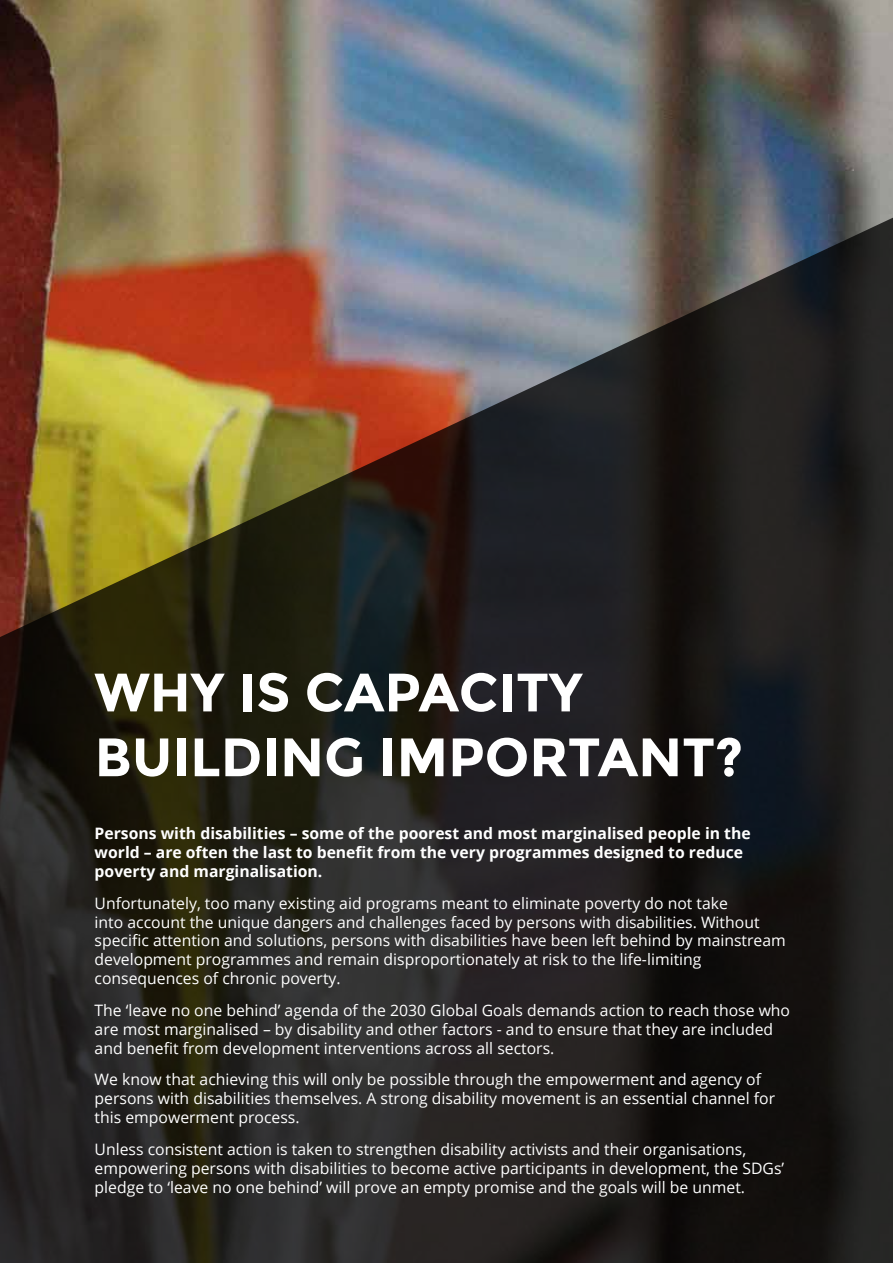
<style>
.page{position:relative;width:893px;height:1263px;background:#fff}
.page>*{position:absolute;margin:0;border:0;box-sizing:border-box;transform-origin:0 0}
.t1{font:700 54px/64.8px "Montserrat";color:#fff}
.t2{font:15.75px/18.9px "Open Sans";color:#fff}
.t3{font:700 15.75px/18.9px "Open Sans";color:#fff}
</style>
<div class="page">
<img style="left:0;top:0;width:893px;height:183px">
<img style="left:0;top:183px;width:893px;height:1080px">
<h1 class="t1" style="left:95px;top:660px;width:650px">WHY IS CAPACITY<br>BUILDING IMPORTANT?</h1>
<p class="t3" style="left:95px;top:823px;width:658px">Persons with disabilities – some of the poorest and most marginalised people in the world – are often the last to benefit from the very programmes designed to reduce poverty and marginalisation.</p>
<p class="t2" style="left:95px;top:893px;width:693px">Unfortunately, too many existing aid programs meant to eliminate poverty do not take<br>into account the unique dangers and challenges faced by persons with disabilities. Without specific attention and solutions, persons with disabilities have been left behind by mainstream development programmes and remain disproportionately at risk to the life-limiting consequences of chronic poverty.</p>
<p class="t2" style="left:95px;top:1000px;width:697px">The ‘leave no one behind’ agenda of the 2030 Global Goals demands action to reach those who are most marginalised – by disability and other factors - and to ensure that they are included and benefit from development interventions across all sectors.</p>
<p class="t2" style="left:95px;top:1070px;width:682px">We know that achieving this will only be possible through the empowerment and agency of persons with disabilities themselves. A strong disability movement is an essential channel for this empowerment process.</p>
<p class="t2" style="left:95px;top:1139px;width:691px">Unless consistent action is taken to strengthen disability activists and their organisations, empowering persons with disabilities to become active participants in development, the SDGs’ pledge to ‘leave no one behind’ will prove an empty promise and the goals will be unmet.</p>
</div>
